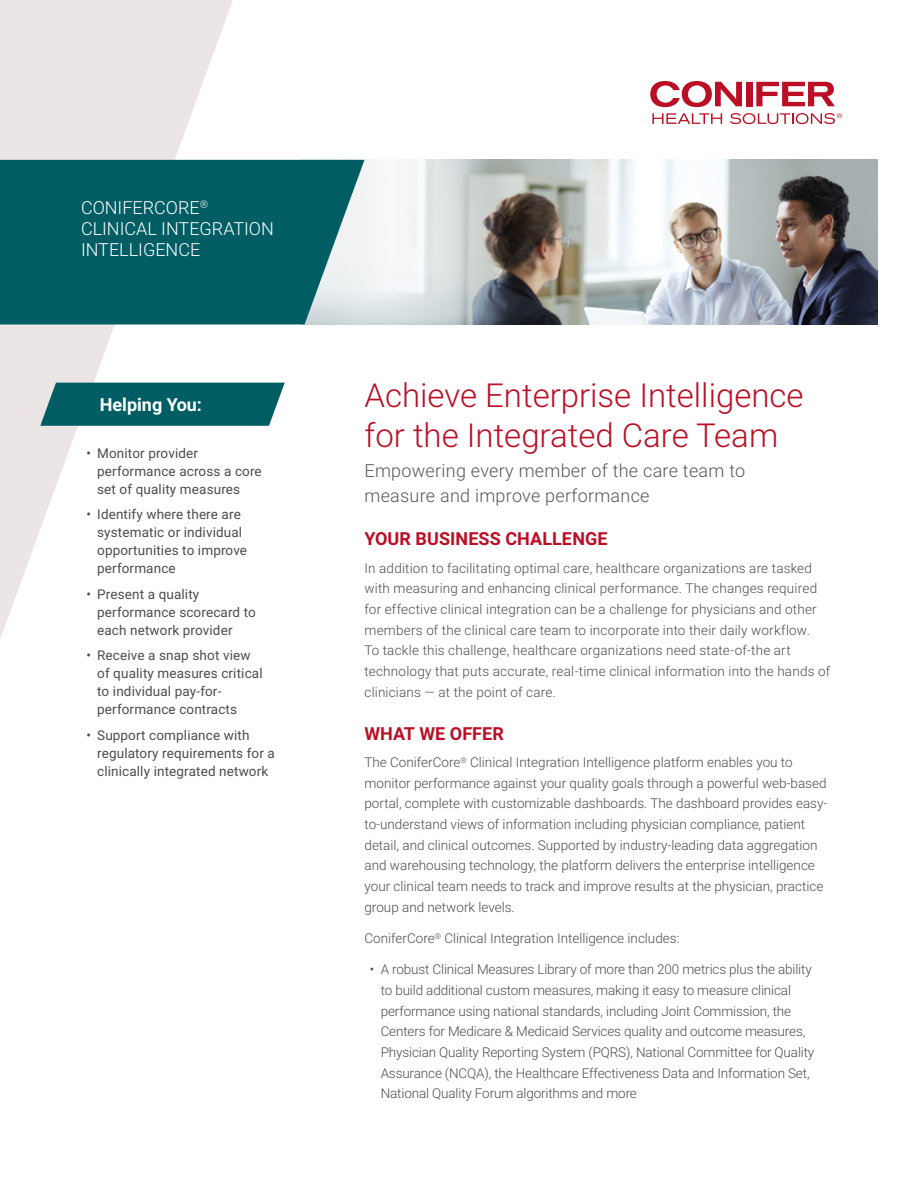
<style>
.page{position:relative;width:918px;height:1188px;background:#fff}
.page>*{position:absolute;margin:0;border:0;box-sizing:border-box;transform-origin:0 0}
.Heading_Main{font:300 33px/39.6px "Roboto";color:#ba0f25}
.Intro_Text{font:300 18px/25.5px "Roboto";letter-spacing:.015em;color:#57585a}
.DS_Title{font:300 18px/21px "Roboto";color:#fff}
.Heading_2_Red{font:700 18px "Roboto";letter-spacing:.005em;color:#ba0f25}
.heading_2_Black{font:700 18px "Roboto";color:#fff}
.Roboto_Text{font:300 13.5px/20.5px "Roboto";color:#4b4c4d}
.t1{font:13.5px/18px "Roboto";letter-spacing:.01em;color:#4b4c4d}
</style>
<div class="page">
<svg style="left:0;top:0;width:238px;height:639px"></svg>
<img style="left:364px;top:160px;width:514px;height:164px">
<div style="left:0;top:160px;width:364px;height:164px;background:#005d63"></div>
<svg style="left:40px;top:383px;width:245px;height:43px;background:#11676d"></svg>
<svg style="left:756px;top:82px;width:79px;height:24px"></svg>
<div style="left:746px;top:82px;width:6px;height:24px;background:#ba0f25"></div>
<svg style="left:652px;top:113px;width:70px;height:11px"></svg>
<svg style="left:650px;top:81px;width:92px;height:26px"></svg>
<svg style="left:730px;top:113px;width:112px;height:11px"></svg>
<p class="DS_Title" style="left:81px;top:196px;width:194px">CONIFERCORE<sup>®<br></sup>CLINICAL INTEGRATION<br>INTELLIGENCE</p>
<p class="heading_2_Black" style="left:100px;top:392px;width:104px">Helping You:</p>
<p class="t1" style="left:97px;top:443px;width:166px;text-indent:-11px">• Monitor provider performance across a core set of quality measures</p>
<p class="t1" style="left:97px;top:505px;width:151px;text-indent:-11px">• Identify where there are systematic or individual opportunities to improve performance</p>
<p class="t1" style="left:97px;top:584px;width:160px;text-indent:-11px">• Present a quality performance scorecard to each network provider</p>
<p class="t1" style="left:97px;top:646px;width:167px;text-indent:-11px">• Receive a snap shot view of quality measures critical to individual pay-for&shy;performance contracts</p>
<p class="t1" style="left:97px;top:725px;width:179px;text-indent:-11px">• Support compliance with regulatory requirements for a clinically integrated network</p>
<p class="Heading_Main" style="left:364px;top:375px;width:441px">Achieve Enterprise Intelligence for the Integrated Care Team</p>
<p class="Intro_Text" style="left:364px;top:457px;width:382px">Empowering every member of the care team to measure and improve performance</p>
<p class="Heading_2_Red" style="left:364px;top:526px;width:245px">YOUR BUSINESS CHALLENGE</p>
<p class="Roboto_Text" style="left:364px;top:557px;width:467px">In addition to facilitating optimal care, healthcare organizations are tasked with measuring and enhancing clinical performance. The changes required for effective clinical integration can be a challenge for physicians and other members of the clinical care team to incorporate into their daily workflow.<br>To tackle this challenge, healthcare organizations need state-of-the art technology that puts accurate, real-time clinical information into the hands of clinicians — at the point of care.</p>
<p class="Heading_2_Red" style="left:364px;top:721px;width:141px">WHAT WE OFFER</p>
<p class="Roboto_Text" style="left:364px;top:752px;width:464px">The ConiferCore<sup>®</sup> Clinical Integration Intelligence platform enables you to monitor performance against your quality goals through a powerful web-based portal, complete with customizable dashboards. The dashboard provides easy&shy;to-understand views of information including physician compliance, patient detail, and clinical outcomes. Supported by industry-leading data aggregation and warehousing technology, the platform delivers the enterprise intelligence your clinical team needs to track and improve results at the physician, practice group and network levels.</p>
<p class="Roboto_Text" style="left:364px;top:927px;width:317px">ConiferCore<sup>®</sup> Clinical Integration Intelligence includes:</p>
<p class="Roboto_Text" style="left:381px;top:959px;width:435px;text-indent:-11px">• A robust Clinical Measures Library of more than 200 metrics plus the ability to build additional custom measures, making it easy to measure clinical performance using national standards, including Joint Commission, the Centers for Medicare &amp; Medicaid Services quality and outcome measures, Physician Quality Reporting System (PQRS), National Committee for Quality Assurance (NCQA), the Healthcare Effectiveness Data and Information Set, National Quality Forum algorithms and more</p>
</div>
